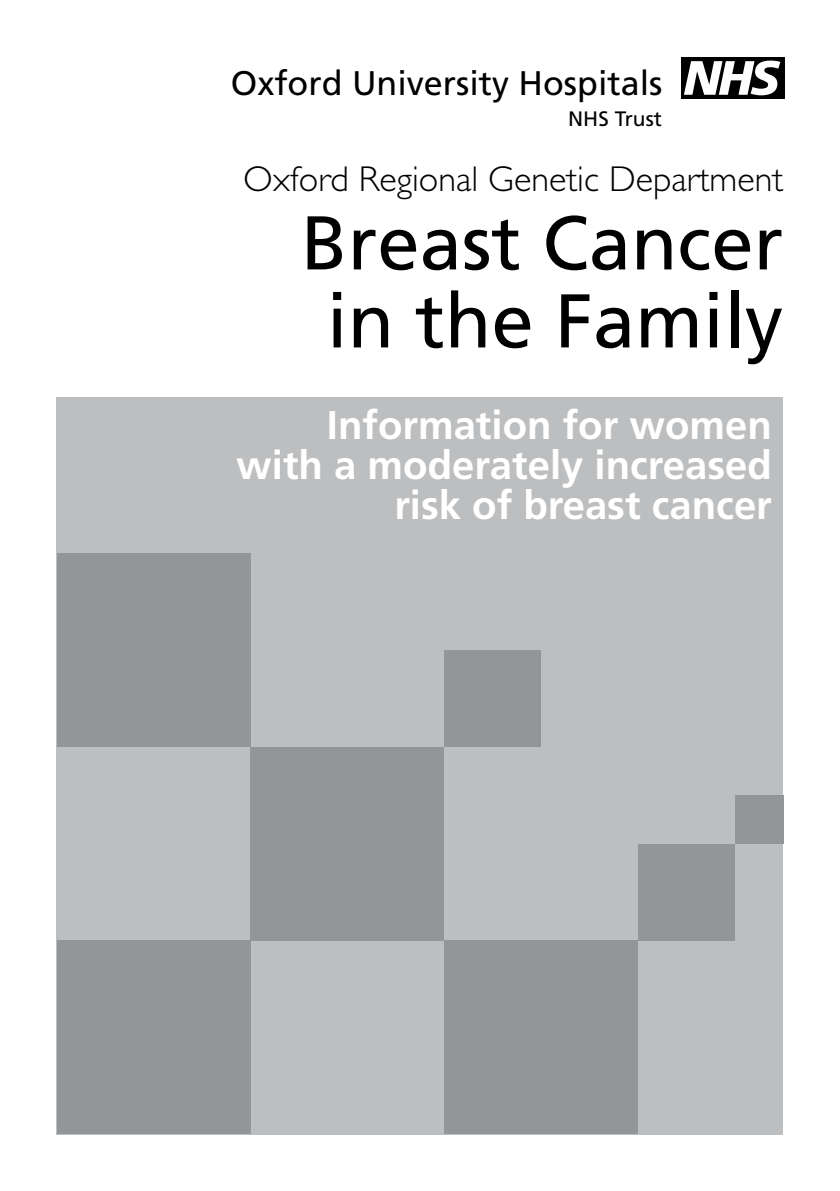
<style>
.page{position:relative;width:840px;height:1191px;background:#fff}
.page>*{position:absolute;margin:0;border:0;box-sizing:border-box;transform-origin:0 0}
.t1{font:76px/78px "Frutiger";color:#000;text-align:center}
.t2{font:700 40px/40px "Frutiger";color:#fff;text-align:right}
.t3{font:300 36px "Gill Sans";color:#000}
.t4{font:34px "Frutiger";color:#000}
.t5{font:20.8px "Frutiger";color:#000}
</style>
<div class="page">
<div style="left:680px;top:57px;width:103px;height:42px;background:#000"></div>
<svg style="left:684px;top:61px;width:96px;height:34px"></svg>
<div style="left:57px;top:397px;width:725px;height:737px;background:#bcbec0"></div>
<div style="left:444px;top:940px;width:193px;height:194px;background:#939598"></div>
<div style="left:444px;top:650px;width:96px;height:97px;background:#939598"></div>
<div style="left:734px;top:795px;width:48px;height:49px;background:#939598"></div>
<div style="left:637px;top:844px;width:97px;height:96px;background:#939598"></div>
<div style="left:250px;top:747px;width:194px;height:193px;background:#939598"></div>
<div style="left:57px;top:940px;width:193px;height:194px;background:#939598"></div>
<div style="left:57px;top:553px;width:193px;height:194px;background:#939598"></div>
<p class="t4" style="left:231px;top:63px;width:433px">Oxford University Hospitals</p>
<p class="t5" style="left:568px;top:107px;width:95px">NHS Trust</p>
<p class="t3" style="left:243px;top:159px;width:541px">Oxford Regional Genetic Department</p>
<h1 class="t1" style="left:301px;top:203px;width:483px">Breast Cancer in the Family</h1>
<p class="t2" style="left:236px;top:404px;width:536px">Information for women with a moderately increased risk of breast cancer</p>
</div>
